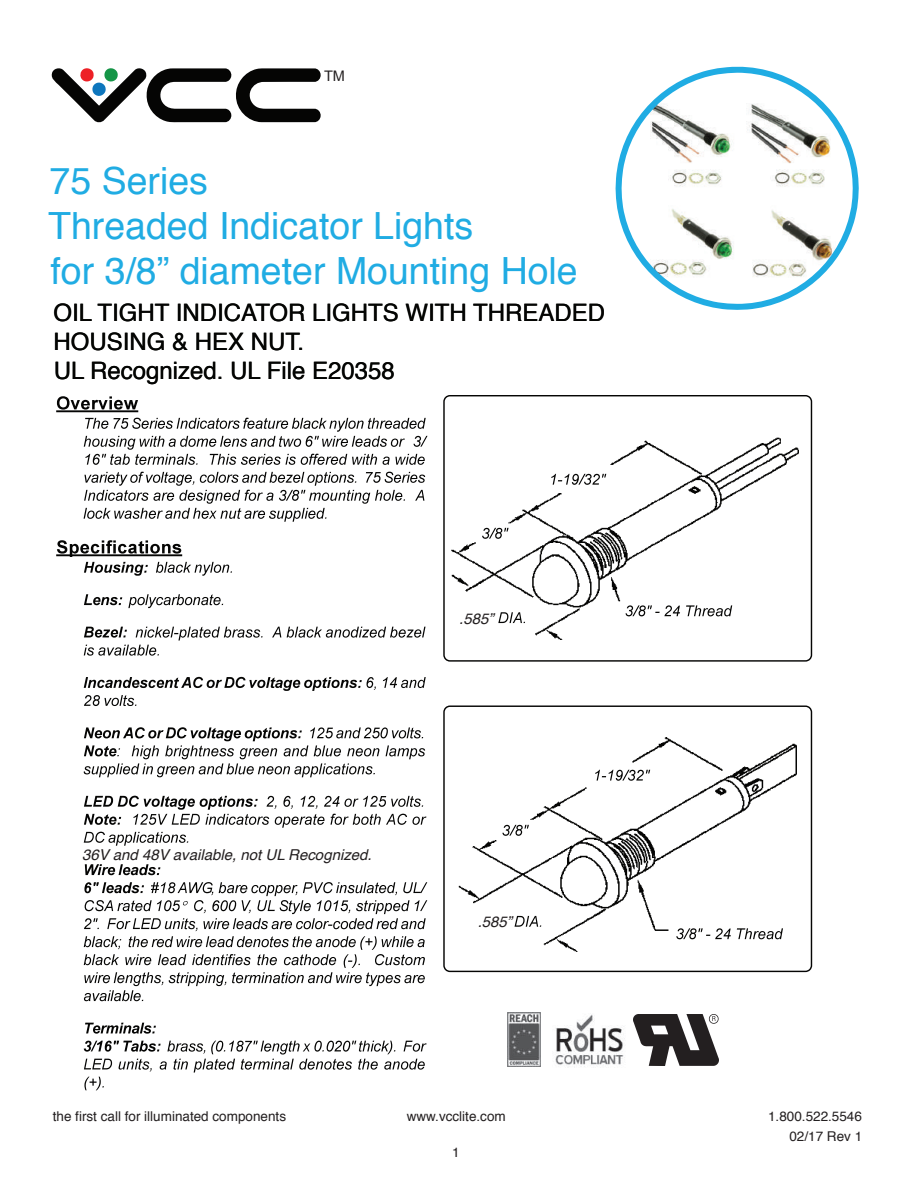
<style>
.page{position:relative;width:918px;height:1188px;background:#fff}
.page>*{position:absolute;margin:0;border:0;box-sizing:border-box;transform-origin:0 0}
.t1{font:37.5px/45px "Helvetica";color:#20ace3}
.t2{font:24px/28.8px "Helvetica";color:#040503}
.t3{font:italic 15px "Helvetica";color:#231f20}
.t4{font:14.55px "Arial";color:#231f20}
.t5{font:13.5px/20.1px "Helvetica";color:#231f20;text-align:right}
</style>
<div class="page">
<svg style="left:616px;top:66px;width:243px;height:244px"></svg>
<svg style="left:51px;top:68px;width:270px;height:55px"></svg>
<hr style="left:56px;top:410px;width:82px;height:2px;background:#050504">
<svg style="left:57px;top:396px;width:81px;height:14px"></svg>
<svg style="left:84px;top:418px;width:344px;height:47px"></svg>
<svg style="left:84px;top:472px;width:341px;height:50px"></svg>
<hr style="left:56px;top:554px;width:126px;height:2px;background:#050504">
<svg style="left:57px;top:540px;width:175px;height:36px"></svg>
<svg style="left:84px;top:594px;width:38px;height:11px"></svg>
<svg style="left:128px;top:594px;width:95px;height:14px"></svg>
<svg style="left:84px;top:627px;width:342px;height:29px"></svg>
<svg style="left:84px;top:677px;width:342px;height:29px"></svg>
<svg style="left:84px;top:727px;width:341px;height:50px"></svg>
<svg style="left:84px;top:796px;width:343px;height:50px"></svg>
<svg style="left:85px;top:864px;width:75px;height:11px"></svg>
<svg style="left:84px;top:882px;width:343px;height:119px"></svg>
<svg style="left:85px;top:1023px;width:71px;height:11px"></svg>
<svg style="left:84px;top:1041px;width:343px;height:49px"></svg>
<svg style="left:443px;top:395px;width:370px;height:267px"></svg>
<img style="left:451px;top:422px;width:348px;height:217px">
<svg style="left:443px;top:705px;width:370px;height:268px"></svg>
<img style="left:443px;top:737px;width:354px;height:215px">
<img style="left:507px;top:1013px;width:34px;height:54px">
<img style="left:555px;top:1014px;width:70px;height:54px">
<img style="left:633px;top:1014px;width:85px;height:51px">
<div style="left:459px;top:610px;width:37px;height:15px;background:#fff"></div>
<div style="left:475px;top:913px;width:37px;height:16px;background:#fff"></div>
<p class="t4" style="left:324px;top:66px;width:23px">TM</p>
<h1 class="t1" style="left:48px;top:159px;width:531px">75 Series<br>Threaded Indicator Lights<br>for 3/8” diameter Mounting Hole</h1>
<h2 class="t2" style="left:53px;top:299px;width:553px">OIL TIGHT INDICATOR LIGHTS WITH THREADED<br>HOUSING &amp; HEX NUT.<br>UL Recognized. UL File E20358</h2>
<p class="t3" style="left:459px;top:607px;width:36px">.585”</p>
<p class="t3" style="left:82px;top:843px;width:291px">36V and 48V available, not UL Recognized.</p>
<p class="t3" style="left:478px;top:910px;width:36px">.585”</p>
<p class="t5" style="left:53px;top:1107px;width:235px">the first call for illuminated components</p>
<p class="t5" style="left:407px;top:1107px;width:101px">www.vcclite.com</p>
<p class="t5" style="left:768px;top:1107px;width:96px">1.800.522.5546<br>02/17 Rev 1</p>
<p class="t5" style="left:452px;top:1142px;width:9px">1</p>
</div>
